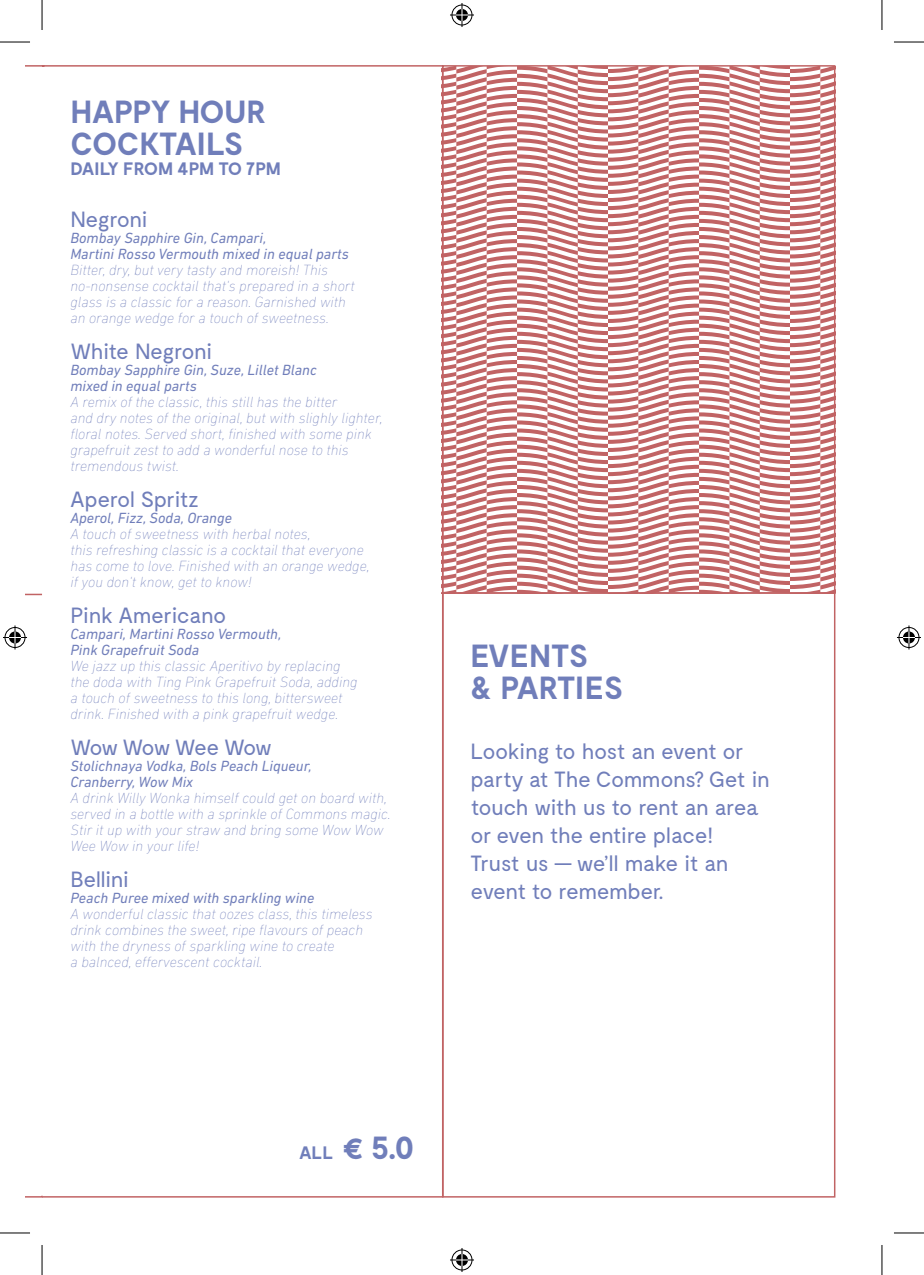
<style>
.page{position:relative;width:924px;height:1275px;background:#fff}
.page>*{position:absolute;margin:0;border:0;box-sizing:border-box;transform-origin:0 0}
.t1{font:700 32px/32px "Moderat";color:#707eba}
.t2{font:22px/28px "Moderat";letter-spacing:-.025em;color:#707eba}
.t3{font:22px "Moderat";letter-spacing:-.07em;color:#707eba}
.t4{font:700 18px "Moderat";letter-spacing:-.005em;color:#707eba}
.t5{font:italic 200 15px/16px "DIN Next LT Pro";color:#707eba}
.t6{font:italic 15px/16px "DIN Next LT Pro";color:#707eba}
.s1{font-size:18px}
</style>
<div class="page">
<div style="left:442px;top:592px;width:393px;height:605px;border:2px solid #c16364"></div>
<svg style="left:442px;top:67px;width:393px;height:527px"></svg>
<hr style="left:0;top:42px;width:30px;height:1px;background:#000">
<hr style="left:893px;top:42px;width:30px;height:1px;background:#000">
<hr style="left:0;top:1232px;width:30px;height:1px;background:#000">
<hr style="left:893px;top:1232px;width:30px;height:1px;background:#000">
<hr style="left:42px;top:0;width:1px;height:30px;background:#000">
<hr style="left:42px;top:1245px;width:1px;height:30px;background:#000">
<hr style="left:881px;top:0;width:1px;height:30px;background:#000">
<hr style="left:881px;top:1245px;width:1px;height:30px;background:#000">
<svg style="left:450px;top:3px;width:24px;height:24px"></svg>
<svg style="left:450px;top:1248px;width:24px;height:24px"></svg>
<svg style="left:3px;top:65px;width:43px;height:1133px"></svg>
<svg style="left:897px;top:625px;width:23px;height:24px"></svg>
<h1 class="t1" style="left:70px;top:97px;width:197px">HAPPY HOUR<br>COCKTAILS</h1>
<p class="t4" style="left:70px;top:158px;width:212px">DAILY FROM 4PM TO 7PM</p>
<h2 class="t2" style="left:70px;top:206px;width:78px">Negroni</h2>
<p class="t6" style="left:70px;top:229px;width:280px">Bombay Sapphire Gin, Campari,<br>Martini Rosso Vermouth mixed in equal parts</p>
<p class="t5" style="left:70px;top:261px;width:286px">Bitter, dry, but very tasty and moreish! This no-nonsense cocktail that's prepared in a short glass is a classic for a reason. Garnished with an orange wedge for a touch of sweetness.</p>
<h2 class="t2" style="left:70px;top:338px;width:143px">White Negroni</h2>
<p class="t6" style="left:70px;top:361px;width:248px">Bombay Sapphire Gin, Suze, Lillet Blanc mixed in equal parts</p>
<p class="t5" style="left:70px;top:394px;width:313px">A remix of the classic, this still has the bitter<br>and dry notes of the original, but with slighly lighter, floral notes. Served short, finished with some pink grapefruit zest to add a wonderful nose to this tremendous twist.</p>
<h2 class="t2" style="left:70px;top:486px;width:130px">Aperol Spritz</h2>
<p class="t6" style="left:70px;top:509px;width:163px">Aperol, Fizz, Soda, Orange</p>
<p class="t5" style="left:70px;top:525px;width:301px">A touch of sweetness with herbal notes,<br>this refreshing classic is a cocktail that everyone has come to love. Finished with an orange wedge, if you don't know, get to know!</p>
<h2 class="t2" style="left:70px;top:602px;width:157px">Pink Americano</h2>
<p class="t6" style="left:70px;top:625px;width:212px">Campari, Martini Rosso Vermouth,<br>Pink Grapefruit Soda</p>
<p class="t5" style="left:70px;top:657px;width:288px">We jazz up this classic Aperitivo by replacing the doda with Ting Pink Grapefruit Soda, adding a touch of sweetness to this long, bittersweet drink. Finished with a pink grapefruit wedge.</p>
<h2 class="t3" style="left:70px;top:735px;width:203px">Wow Wow Wee Wow</h2>
<p class="t6" style="left:70px;top:757px;width:243px">Stolichnaya Vodka, Bols Peach Liqueur,<br>Cranberry, Wow Mix</p>
<p class="t5" style="left:70px;top:789px;width:322px">A drink Willy Wonka himself could get on board with, served in a bottle with a sprinkle of Commons magic.<br>Stir it up with your straw and bring some Wow Wow Wee Wow in your life!</p>
<h2 class="t2" style="left:70px;top:866px;width:60px">Bellini</h2>
<p class="t6" style="left:70px;top:889px;width:245px">Peach Puree mixed with sparkling wine</p>
<p class="t5" style="left:70px;top:905px;width:303px">A wonderful classic that oozes class, this timeless drink combines the sweet, ripe flavours of peach with the dryness of sparkling wine to create<br>a balnced, effervescent cocktail.</p>
<h1 class="t1" style="left:470px;top:641px;width:154px">EVENTS<br>&amp; PARTIES</h1>
<h2 class="t2" style="left:470px;top:738px;width:301px">Looking to host an event or party at The Commons? Get in touch with us to rent an area or even the entire place!<br>Trust us — we’ll make it an event to remember.</h2>
<h1 class="t1" style="left:299px;top:1133px;width:116px"><span class="s1">ALL</span> € 5.0</h1>
</div>
